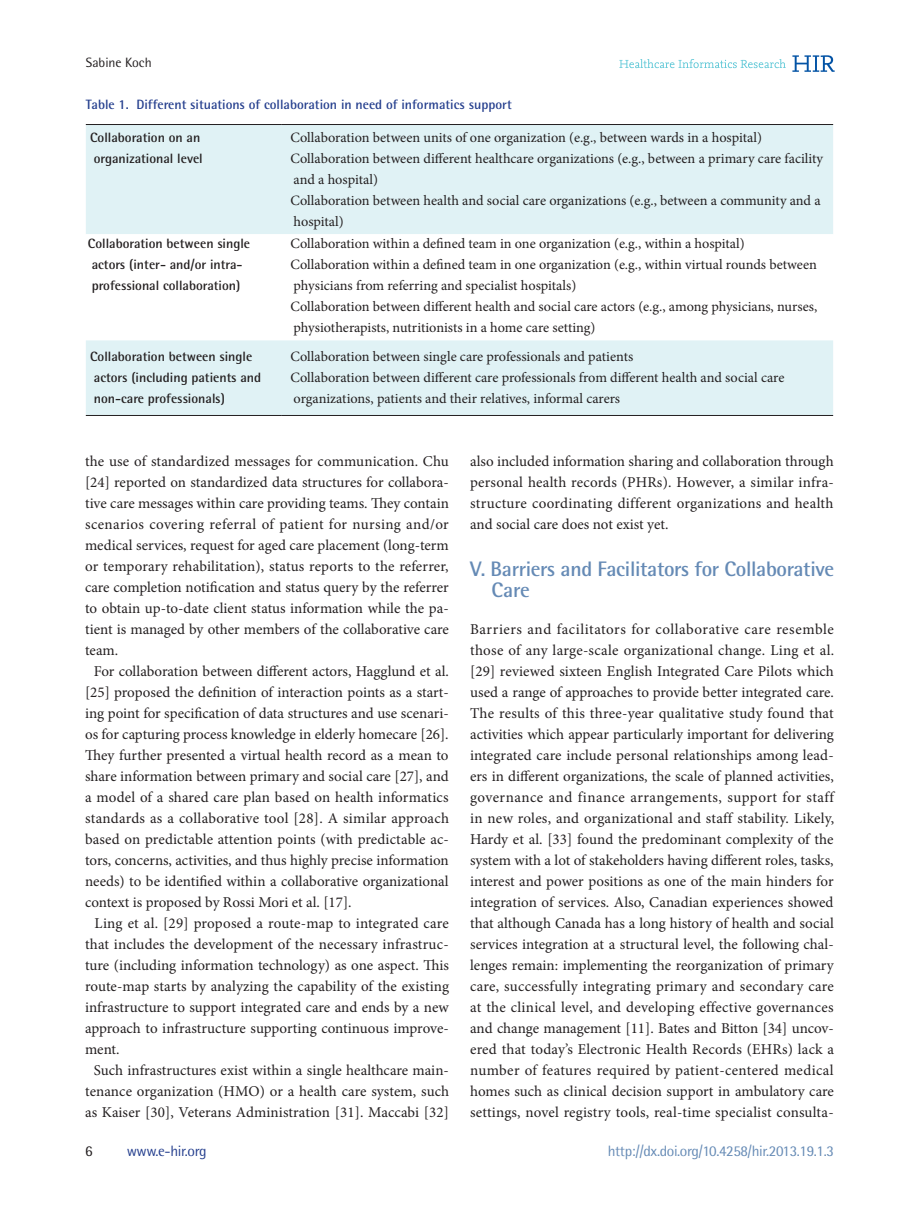
<style>
.page{position:relative;width:919px;height:1217px;background:#fff}
.page>*{position:absolute;margin:0;border:0;box-sizing:border-box;transform-origin:0 0}
.대제목{font:700 21px/21px "Rotis Semi Sans Std";letter-spacing:-.015em;color:#658ab5}
.본문{font:15px/21px "Minion Pro";color:#231f20;text-align:justify}
.t1{font:15px "Rotis Semi Sans Std";letter-spacing:-.025em;color:#658ab5}
.t2{font:15px "Rotis Semi Sans Std";letter-spacing:-.025em;color:#253f8e}
.t3{font:15px "Rotis Semi Sans Std";color:#231f20}
.표{font:14.25px/21px "Minion Pro";color:#231f20}
.표_첫줄{font:700 13.5px/21px "Rotis Semi Sans Std";color:#231f20}
.표제목{font:700 13.5px "Rotis Semi Sans Std";color:#253f8e}
.t4{font:13.5px "Rotis Semi Sans Std";color:#231f20}
</style>
<div class="page">
<svg style="left:792px;top:55px;width:42px;height:17px"></svg>
<svg style="left:619px;top:59px;width:166px;height:9px"></svg>
<svg style="left:86px;top:125px;width:747px;height:290px;fill:#e0f2f5"></svg>
<hr style="left:86px;top:124px;width:196px;height:1px;background:#231f20">
<hr style="left:282px;top:124px;width:551px;height:1px;background:#231f20">
<hr style="left:86px;top:415px;width:196px;height:1px;background:#231f20">
<hr style="left:282px;top:415px;width:551px;height:1px;background:#231f20">
<p class="t4" style="left:86px;top:54px;width:67px">Sabine Koch</p>
<p class="표제목" style="left:86px;top:96px;width:427px">Table 1. Different situations of collaboration in need of informatics support</p>
<p class="표_첫줄" style="left:90px;top:127px;width:114px">Collaboration on an organizational level</p>
<p class="표" style="left:290px;top:127px;width:473px">Collaboration between units of one organization (e.g., between wards in a hospital)</p>
<p class="표" style="left:290px;top:148px;width:534px">Collaboration between different healthcare organizations (e.g., between a primary care facility and a hospital)</p>
<p class="표" style="left:290px;top:190px;width:531px">Collaboration between health and social care organizations (e.g., between a community and a hospital)</p>
<p class="표_첫줄" style="left:88px;top:232px;width:164px">Collaboration between single actors (inter- and/or intra&shy;professional collaboration)</p>
<p class="표" style="left:290px;top:233px;width:456px">Collaboration within a defined team in one organization (e.g., within a hospital)</p>
<p class="표" style="left:290px;top:254px;width:528px">Collaboration within a defined team in one organization (e.g., within virtual rounds between physicians from referring and specialist hospitals)</p>
<p class="표" style="left:290px;top:296px;width:528px">Collaboration between different health and social care actors (e.g., among physicians, nurses, physiotherapists, nutritionists in a home care setting)</p>
<p class="표_첫줄" style="left:90px;top:346px;width:173px">Collaboration between single actors (including patients and</p>
<p class="표_첫줄" style="left:94px;top:388px;width:133px">non-care professionals)</p>
<p class="표" style="left:290px;top:346px;width:344px">Collaboration between single care professionals and patients</p>
<p class="표" style="left:290px;top:367px;width:495px">Collaboration between different care professionals from different health and social care organizations, patients and their relatives, informal carers</p>
<p class="본문" style="left:85px;top:450px;width:365px">the use of standardized messages for communication. Chu [24] reported on standardized data structures for collabora&shy;tive care messages within care providing teams. They contain scenarios covering referral of patient for nursing and/or medical services, request for aged care placement (long-term or temporary rehabilitation), status reports to the referrer, care completion notification and status query by the referrer to obtain up-to-date client status information while the pa&shy;tient is managed by other members of the collaborative care team.</p>
<p class="본문" style="left:85px;top:660px;width:365px;text-indent:9px">For collaboration between different actors, Hagglund et al. [25] proposed the definition of interaction points as a start&shy;ing point for specification of data structures and use scenari&shy;os for capturing process knowledge in elderly homecare [26].<br>They further presented a virtual health record as a mean to share information between primary and social care [27], and a model of a shared care plan based on health informatics standards as a collaborative tool [28]. A similar approach based on predictable attention points (with predictable ac&shy;tors, concerns, activities, and thus highly precise information needs) to be identified within a collaborative organizational context is proposed by Rossi Mori et al. [17].</p>
<p class="본문" style="left:85px;top:912px;width:365px;text-indent:10px">Ling et al. [29] proposed a route-map to integrated care that includes the development of the necessary infrastruc&shy;ture (including information technology) as one aspect. This route-map starts by analyzing the capability of the existing infrastructure to support integrated care and ends by a new approach to infrastructure supporting continuous improve&shy;ment.</p>
<p class="본문" style="left:85px;top:1059px;width:365px;text-align:center">Such infrastructures exist within a single healthcare main&shy;tenance organization (HMO) or a health care system, such as Kaiser [30], Veterans Administration [31]. Maccabi [32]</p>
<p class="t3" style="left:85px;top:1141px;width:9px">6</p>
<p class="t2" style="left:127px;top:1141px;width:81px">www.e-hir.org</p>
<p class="본문" style="left:470px;top:450px;width:365px">also included information sharing and collaboration through personal health records (PHRs). However, a similar infra&shy;structure coordinating different organizations and health and social care does not exist yet.</p>
<p class="대제목" style="left:491px;top:558px;width:344px;text-indent:-21px">V. Barriers and Facilitators for Collaborative<br>Care</p>
<p class="본문" style="left:470px;top:618px;width:365px">Barriers and facilitators for collaborative care resemble those of any large-scale organizational change. Ling et al. [29] reviewed sixteen English Integrated Care Pilots which used a range of approaches to provide better integrated care.<br>The results of this three-year qualitative study found that activities which appear particularly important for delivering integrated care include personal relationships among lead&shy;ers in different organizations, the scale of planned activities, governance and finance arrangements, support for staff in new roles, and organizational and staff stability. Likely, Hardy et al. [33] found the predominant complexity of the system with a lot of stakeholders having different roles, tasks, interest and power positions as one of the main hinders for integration of services. Also, Canadian experiences showed that although Canada has a long history of health and social services integration at a structural level, the following chal&shy;lenges remain: implementing the reorganization of primary care, successfully integrating primary and secondary care at the clinical level, and developing effective governances and change management [11]. Bates and Bitton [34] uncov&shy;ered that today’s Electronic Health Records (EHRs) lack a number of features required by patient-centered medical homes such as clinical decision support in ambulatory care settings, novel registry tools, real-time specialist consulta-</p>
<p class="t1" style="left:607px;top:1141px;width:228px">http://dx.doi.org/10.4258/hir.2013.19.1.3</p>
</div>
